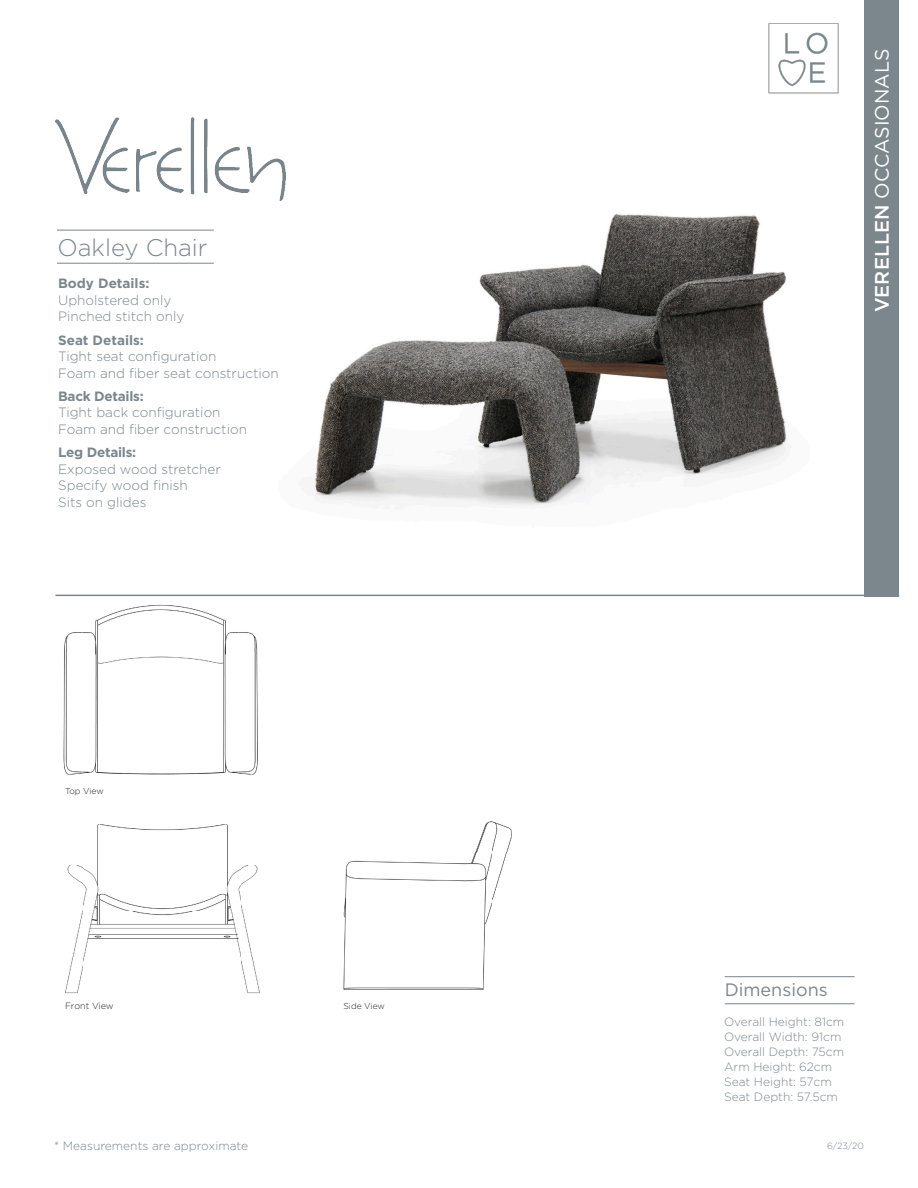
<style>
.page{position:relative;width:918px;height:1188px;background:#fff}
.page>*{position:absolute;margin:0;border:0;box-sizing:border-box;transform-origin:0 0}
.t1{font:300 24px "Gotham";color:#7c868d}
.t2{font:19.5px "Gotham";color:#fff}
.t3{font:18px "Gotham";color:#7c868d}
.t4{font:300 13.5px "Gotham";color:#7c868d}
.t5{font:700 13.5px "Gotham";letter-spacing:-.005em;color:#7c868d}
.t6{font:300 12px "Gotham";color:#7c868d}
.t7{font:300 9px "Gotham";color:#231f20}
.t8{font:300 9px "Gotham";color:#7c868d}
.t9{font:300 8.55px "Gotham";color:#231f20}
.s1{font-weight:500}
</style>
<div class="page">
<img style="left:279px;top:200px;width:508px;height:306px">
<hr style="left:56px;top:595px;width:843px;height:1px;background:#7c868d">
<div style="left:865px;top:0;width:34px;height:596px;background:#7c868d"></div>
<hr style="left:57px;top:230px;width:157px;height:1px;background:#7c868d">
<hr style="left:57px;top:263px;width:157px;height:1px;background:#7c868d">
<hr style="left:725px;top:976px;width:130px;height:1px;background:#7c868d">
<hr style="left:725px;top:1003px;width:130px;height:1px;background:#7c868d">
<img style="left:768px;top:23px;width:71px;height:71px">
<img style="left:55px;top:118px;width:231px;height:82px">
<img style="left:65px;top:824px;width:195px;height:170px">
<img style="left:343px;top:860px;width:70px;height:130px">
<img style="left:413px;top:821px;width:79px;height:169px">
<img style="left:492px;top:821px;width:20px;height:79px">
<img style="left:63px;top:604px;width:195px;height:171px">
<p class="t1" style="left:57px;top:232px;width:152px">Oakley Chair</p>
<p class="t5" style="left:58px;top:275px;width:93px">Body Details:</p>
<p class="t4" style="left:58px;top:292px;width:115px">Upholstered only</p>
<p class="t4" style="left:58px;top:308px;width:128px">Pinched stitch only</p>
<p class="t5" style="left:58px;top:331px;width:87px">Seat Details:</p>
<p class="t4" style="left:58px;top:348px;width:160px">Tight seat configuration</p>
<p class="t4" style="left:58px;top:364px;width:222px">Foam and fiber seat construction</p>
<p class="t5" style="left:58px;top:387px;width:87px">Back Details:</p>
<p class="t4" style="left:58px;top:404px;width:164px">Tight back configuration</p>
<p class="t4" style="left:58px;top:421px;width:190px">Foam and fiber construction</p>
<p class="t5" style="left:58px;top:443px;width:80px">Leg Details:</p>
<p class="t4" style="left:58px;top:460px;width:164px">Exposed wood stretcher</p>
<p class="t4" style="left:58px;top:477px;width:131px">Specify wood finish</p>
<p class="t4" style="left:58px;top:493px;width:90px">Sits on glides</p>
<p class="t9" style="left:65px;top:786px;width:40px">Top View</p>
<p class="t7" style="left:65px;top:1000px;width:50px">Front View</p>
<p class="t9" style="left:343px;top:1000px;width:43px">Side View</p>
<p class="t6" style="left:54px;top:1138px;width:196px">* Measurements are approximate</p>
<p class="t2" style="left:869px;top:312px;width:265px;rotate:-90deg"><span class="s1">VERELLEN</span> OCCASIONALS</p>
<p class="t3" style="left:725px;top:978px;width:105px">Dimensions</p>
<p class="t6" style="left:724px;top:1014px;width:122px">Overall Height: 81cm</p>
<p class="t6" style="left:724px;top:1029px;width:119px">Overall Width: 91cm</p>
<p class="t6" style="left:724px;top:1044px;width:122px">Overall Depth: 75cm</p>
<p class="t6" style="left:724px;top:1059px;width:110px">Arm Height: 62cm</p>
<p class="t6" style="left:724px;top:1074px;width:109px">Seat Height: 57cm</p>
<p class="t6" style="left:724px;top:1089px;width:115px">Seat Depth: 57.5cm</p>
<p class="t8" style="left:827px;top:1140px;width:38px">6/23/20</p>
</div>
